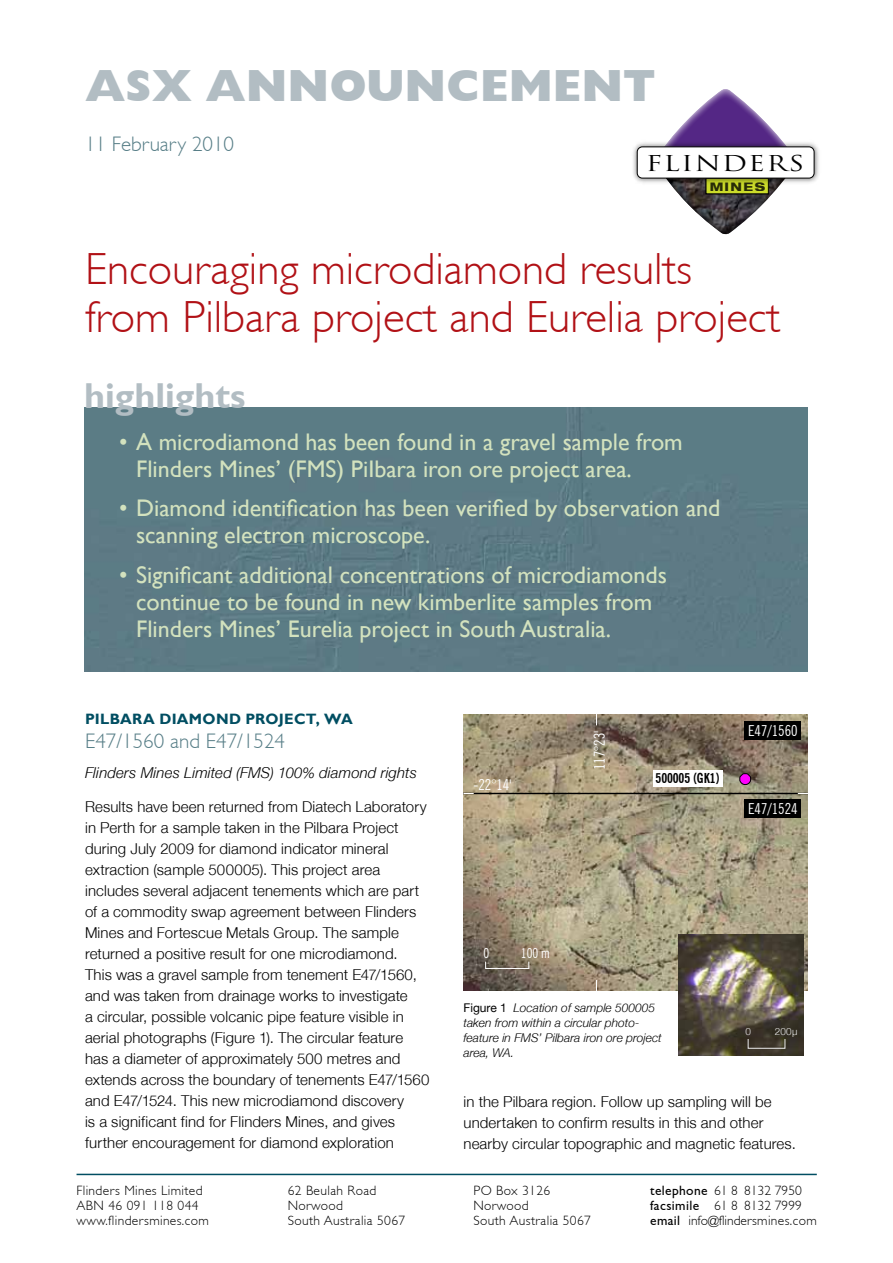
<style>
.page{position:relative;width:893px;height:1263px;background:#fff}
.page>*{position:absolute;margin:0;border:0;box-sizing:border-box;transform-origin:0 0}
.t1{font:300 45px/48px "Gill Sans";color:#b11116}
.t2{font:800 45px "Gill Sans";color:#b2bdc3}
.t3{font:700 36px "Gill Sans";color:#b2bdc3}
.t4{font:24px/27px "Gill Sans";color:#d3e2be}
.t5{font:21.3px "Trajan Pro";letter-spacing:.05em;color:#000;scale:1.3 1}
.t6{font:300 21px "Gill Sans";color:#577e87}
.t7{font:condensed 15.15px "News Gothic BT";letter-spacing:.005em;color:#fff}
.t8{font:300 15px/21px "Helvetica Neue";letter-spacing:.01em;color:#000}
.t9{font:italic 300 15px "Helvetica Neue";letter-spacing:.01em;color:#000}
.t10{font:700 15px "Gill Sans";letter-spacing:.02em;color:#014e62}
.t11{font:700 condensed 13.65px "News Gothic BT";letter-spacing:-.01em;color:#000}
.t12{font:condensed 13.65px "News Gothic BT";color:#fff}
.t13{font:300 13.5px/15px "Gill Sans";letter-spacing:.025em;color:#000}
.t14{font:300 13.5px/15px "Gill Sans";color:#000}
.t15{font:italic 300 12px/15px "Helvetica Neue";color:#000}
.t16{font:800 expanded 11.7px "Helvetica Neue";letter-spacing:.13em;color:#000}
.t17{font:300 9.9px "Helvetica Neue";color:#ebebec}
.s1{font-weight:400;font-style:normal}
.s2{font-weight:400}
</style>
<div class="page">
<img style="left:464px;top:795px;width:344px;height:196px">
<div style="left:745px;top:800px;width:56px;height:18px;background:#000"></div>
<svg style="left:464px;top:715px;width:344px;height:80px;background:#90836f"></svg>
<hr style="left:486px;top:968px;width:43px;height:1px;background:#fff">
<hr style="left:77px;top:1174px;width:740px;height:1px;background:#014e62">
<svg style="left:670px;top:89px;width:111px;height:145px"></svg>
<div style="left:706px;top:178px;width:62px;height:16px;background:#cbdb2a"></div>
<img style="left:633px;top:139px;width:186px;height:47px">
<div style="left:637px;top:147px;width:177px;height:31px;background:#fff;border-radius:5px"></div>
<div style="left:637px;top:147px;width:177px;height:31px;border:1px solid #000;border-radius:5px"></div>
<div style="left:84px;top:407px;width:723px;height:264px;background:#5b7c85"></div>
<img style="left:678px;top:935px;width:126px;height:121px">
<div style="left:748px;top:1038px;width:37px;height:11px;border:1px solid #ebebec"></div>
<h1 class="t2" style="left:85px;top:60px;width:572px">ASX ANNOUNCEMENT</h1>
<h3 class="t6" style="left:85px;top:132px;width:150px">11 February 2010</h3>
<h3 class="t5" style="left:646px;top:149px;width:124px">FLINDERS</h3>
<p class="t16" style="left:709px;top:179px;width:57px">MINES</p>
<h1 class="t1" style="left:85px;top:245px;width:697px">Encouraging microdiamond results from Pilbara project and Eurelia project</h1>
<h2 class="t3" style="left:84px;top:374px;width:163px">highlights</h2>
<h3 class="t4" style="left:136px;top:428px;width:548px;text-indent:-17px">• A microdiamond has been found in a gravel sample from<br>Flinders Mines’ (FMS) PiIbara iron ore project area.</h3>
<h3 class="t4" style="left:136px;top:495px;width:586px;text-indent:-17px">• Diamond identification has been verified by observation and scanning electron microscope.</h3>
<h3 class="t4" style="left:136px;top:562px;width:532px;text-indent:-17px">• Significant additional concentrations of microdiamonds continue to be found in new kimberlite samples from<br>Flinders Mines’ Eurelia project in South Australia.</h3>
<p class="t10" style="left:85px;top:710px;width:269px">PILBARA DIAMOND PROJECT, WA</p>
<h3 class="t6" style="left:85px;top:730px;width:202px">E47/1560 and E47/1524</h3>
<p class="t9" style="left:85px;top:764px;width:333px">Flinders Mines Limited (FMS) 100% diamond rights</p>
<p class="t8" style="left:85px;top:796px;width:346px">Results have been returned from Diatech Laboratory in Perth for a sample taken in the Pilbara Project during July 2009 for diamond indicator mineral extraction (sample 500005). This project area includes several adjacent tenements which are part of a commodity swap agreement between Flinders Mines and Fortescue Metals Group. The sample returned a positive result for one microdiamond.<br>This was a gravel sample from tenement E47/1560, and was taken from drainage works to investigate<br>a circular, possible volcanic pipe feature visible in aerial photographs (Figure 1). The circular feature has a diameter of approximately 500 metres and extends across the boundary of tenements E47/1560 and E47/1524. This new microdiamond discovery<br>is a significant find for Flinders Mines, and gives further encouragement for diamond exploration</p>
<p class="t7" style="left:473px;top:775px;width:40px">-22°14'</p>
<p class="t7" style="left:590px;top:770px;width:41px;rotate:-90deg">117°23'</p>
<p class="t11" style="left:656px;top:770px;width:66px">500005 (GK1)</p>
<p class="t7" style="left:748px;top:721px;width:51px">E47/1560</p>
<p class="t7" style="left:748px;top:800px;width:51px">E47/1524</p>
<p class="t12" style="left:483px;top:944px;width:7px">0</p>
<p class="t12" style="left:521px;top:944px;width:30px">100 m</p>
<p class="t15" style="left:463px;top:1000px;width:200px"><span class="s1">Figure 1</span> Location of sample 500005 taken from within a circular photo&shy;feature in FMS’ Pilbara iron ore project area, WA.</p>
<p class="t17" style="left:745px;top:1026px;width:7px">0</p>
<p class="t17" style="left:775px;top:1026px;width:24px">200µ</p>
<p class="t8" style="left:463px;top:1091px;width:334px">in the Pilbara region. Follow up sampling will be undertaken to confirm results in this and other nearby circular topographic and magnetic features.</p>
<p class="t13" style="left:77px;top:1182px;width:134px">Flinders Mines Limited<br>ABN 46 091 118 044 www.flindersmines.com</p>
<p class="t13" style="left:288px;top:1182px;width:119px">62 Beulah Road<br>Norwood<br>South Australia 5067</p>
<p class="t13" style="left:473px;top:1182px;width:119px">PO Box 3126<br>Norwood<br>South Australia 5067</p>
<p class="t14" style="left:650px;top:1182px;width:168px"><span class="s2">telephone</span> 61 8 8132 7950 <span class="s2">facsimile</span> 61 8 8132 7999 <span class="s2">email</span> info@flindersmines.com</p>
</div>
